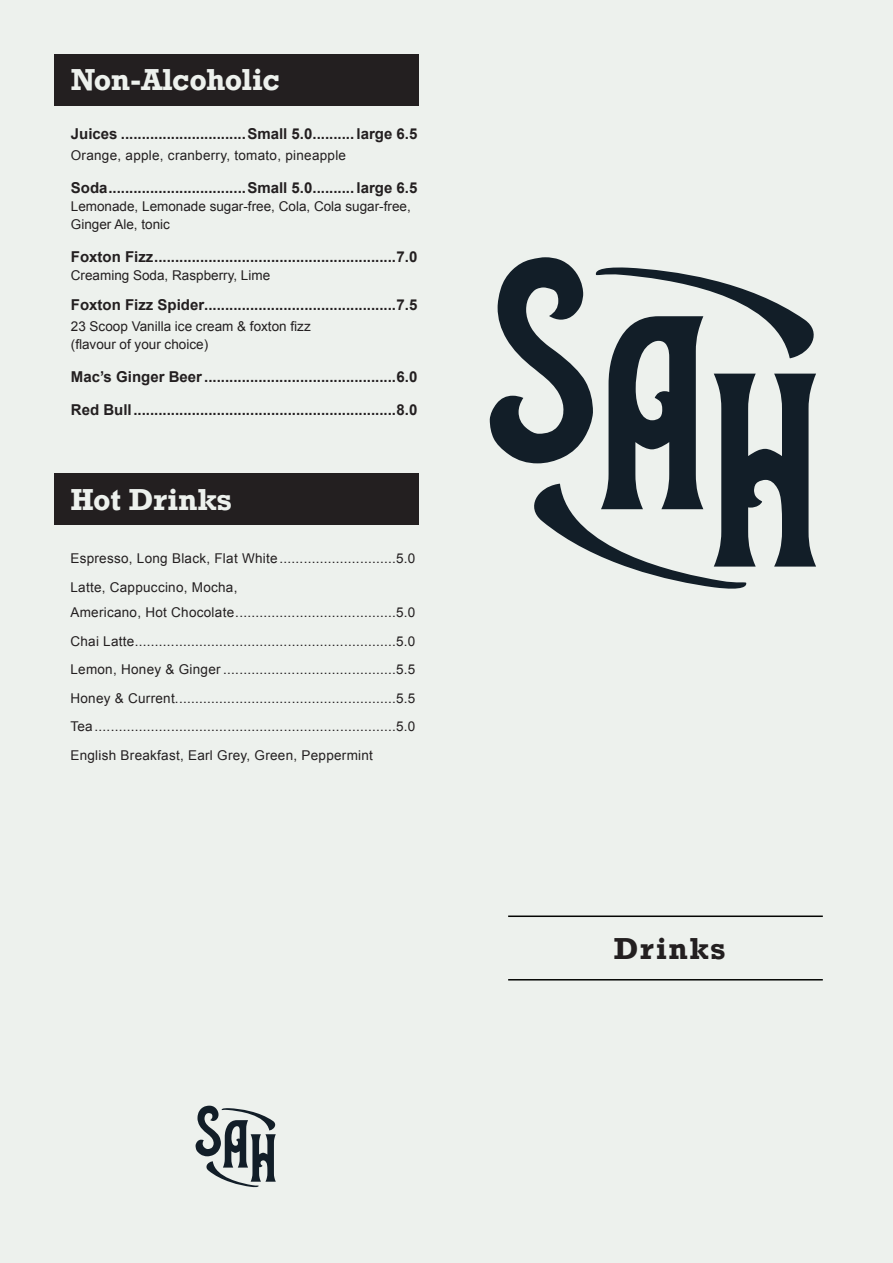
<style>
.page{position:relative;width:893px;height:1263px;background:#edf1ed}
.page>*{position:absolute;margin:0;border:0;box-sizing:border-box;transform-origin:0 0}
.Paragraph_heading{font:700 28.5px "Rockwell";letter-spacing:-.01em;color:#edf1ed}
.t1{font:700 28.5px "Rockwell";letter-spacing:.06em;color:#231f20}
.Sub_Heading{font:700 15px "Arial";color:#231f20}
.Drinks{font:13.5px/25.5px "Arial";letter-spacing:.02em;color:#231f20}
.Drinks-2{font:13.5px/18px "Arial";color:#231f20}
</style>
<div class="page">
<svg style="left:490px;top:257px;width:326px;height:332px"></svg>
<hr style="left:508px;top:915px;width:315px;height:2px;background:#040503">
<hr style="left:508px;top:979px;width:315px;height:1px;background:#040503">
<svg style="left:196px;top:1106px;width:80px;height:82px"></svg>
<div style="left:54px;top:54px;width:365px;height:51px;background:#231f20"></div>
<div style="left:54px;top:474px;width:364px;height:51px;background:#231f20"></div>
<p class="Paragraph_heading" style="left:71px;top:61px;width:210px">Non-Alcoholic</p>
<p class="Sub_Heading" style="left:71px;top:124px;width:348px">Juices ..............................Small 5.0.......... large 6.5</p>
<p class="Drinks" style="left:71px;top:143px;width:277px">Orange, apple, cranberry, tomato, pineapple</p>
<p class="Sub_Heading" style="left:71px;top:178px;width:348px">Soda.................................Small 5.0.......... large 6.5</p>
<p class="Drinks-2" style="left:71px;top:197px;width:341px">Lemonade, Lemonade sugar-free, Cola, Cola sugar-free,<br>Ginger Ale, tonic</p>
<p class="Sub_Heading" style="left:71px;top:247px;width:348px">Foxton Fizz..........................................................7.0</p>
<p class="Drinks-2" style="left:71px;top:266px;width:201px">Creaming Soda, Raspberry, Lime</p>
<p class="Sub_Heading" style="left:71px;top:295px;width:348px">Foxton Fizz Spider..............................................7.5</p>
<p class="Drinks-2" style="left:71px;top:317px;width:241px">23 Scoop Vanilla ice cream &amp; foxton fizz</p>
<p class="Drinks-2" style="left:71px;top:335px;width:139px">(flavour of your choice)</p>
<p class="Sub_Heading" style="left:71px;top:367px;width:348px">Mac’s Ginger Beer..............................................6.0</p>
<p class="Sub_Heading" style="left:71px;top:400px;width:348px">Red Bull...............................................................8.0</p>
<p class="Paragraph_heading" style="left:70px;top:481px;width:163px">Hot Drinks</p>
<p class="Drinks" style="left:70px;top:546px;width:346px">Espresso, Long Black, Flat White .............................5.0</p>
<p class="Drinks" style="left:70px;top:574px;width:346px">Latte, Cappuccino, Mocha,<br>Americano, Hot Chocolate........................................5.0</p>
<p class="Drinks" style="left:70px;top:628px;width:346px">Chai Latte.................................................................5.0</p>
<p class="Drinks" style="left:70px;top:657px;width:346px">Lemon, Honey &amp; Ginger ...........................................5.5</p>
<p class="Drinks" style="left:70px;top:685px;width:346px">Honey &amp; Current.......................................................5.5</p>
<p class="Drinks" style="left:70px;top:714px;width:346px">Tea...........................................................................5.0</p>
<p class="Drinks" style="left:70px;top:742px;width:304px">English Breakfast, Earl Grey, Green, Peppermint</p>
<p class="t1" style="left:614px;top:930px;width:113px">Drinks</p>
</div>
